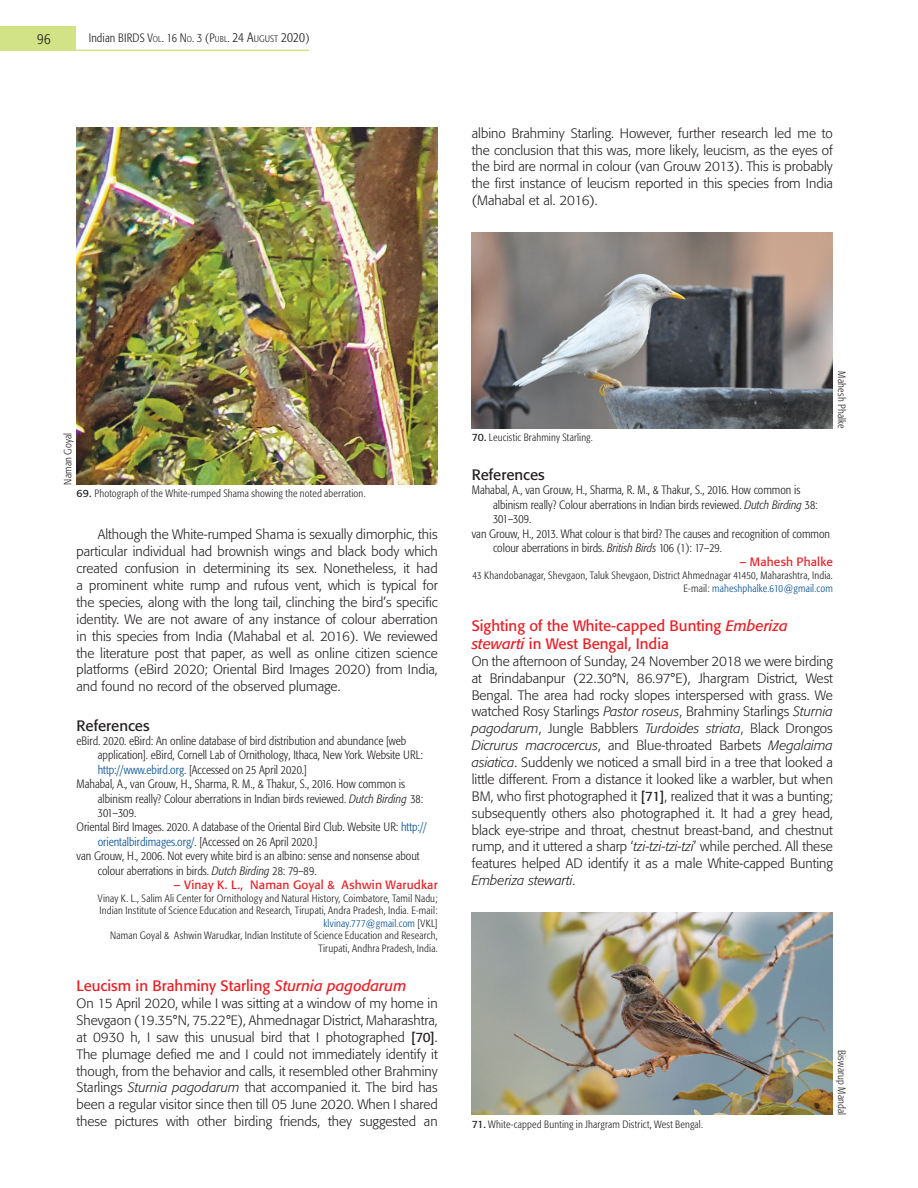
<style>
.page{position:relative;width:918px;height:1188px;background:#fff}
.page>*{position:absolute;margin:0;border:0;box-sizing:border-box;transform-origin:0 0}
.t1{font:15px/18px "Formata";color:#ee1d23}
.t2{font:15px "Formata";color:#231f20}
.t3{font:300 condensed 15px "Formata";color:#231f20}
.t4{font:300 13.5px/16.8px "Formata";color:#231f20;text-align:justify}
.t5{font:300 condensed 12px "Formata";color:#231f20}
.t6{font:12px "Formata";letter-spacing:.015em;color:#ee1d23}
.t7{font:300 condensed 12px "Formata";color:#231f20}
.t8{font:300 condensed 10.5px/12.6px "Formata";letter-spacing:.015em;color:#231f20;text-align:right}
.s1{font-size:8.4px}
.s2{font-size:13.5px}
.s3{font-size:9.45px}
.s4{font-weight:400;font-stretch:normal}
.s5{color:#014d95}
.s6{font-style:italic}
.s7{font-weight:400}
</style>
<div class="page">
<img style="left:77px;top:128px;width:361px;height:357px">
<img style="left:472px;top:232px;width:361px;height:196px">
<img style="left:472px;top:912px;width:361px;height:203px">
<div style="left:0;top:26px;width:76px;height:24px;background:#d2e287"></div>
<hr style="left:0;top:50px;width:309px;height:1px;background:#d2e287">
<p class="t3" style="left:37px;top:30px;width:15px">96</p>
<p class="t5" style="left:89px;top:31px;width:42px">Indian Birds</p>
<p class="t7" style="left:148px;top:31px;width:163px">V<span class="s1">OL</span>. 16 N <span class="s1">O</span>. 3 (P<span class="s1">UBL</span>. <span class="s2">24 A</span><span class="s3">UGUST</span> <span class="s2">2020</span>)</p>
<p class="t4" style="left:472px;top:125px;width:363px">albino Brahminy Starling. However, further research led me to the conclusion that this was, more likely, leucism, as the eyes of the bird are normal in colour (van Grouw 2013). This is probably the first instance of leucism reported in this species from India (Mahabal et al. 2016).</p>
<p class="t8" style="left:62px;top:485px;width:53px;rotate:-90deg">Naman Goyal</p>
<p class="t8" style="left:77px;top:487px;width:291px"><span class="s4">69.</span> Photograph of the White-rumped Shama showing the noted aberration.</p>
<p class="t4" style="left:77px;top:526px;width:363px;text-indent:21px">Although the White-rumped Shama is sexually dimorphic, this particular individual had brownish wings and black body which created confusion in determining its sex. Nonetheless, it had a prominent white rump and rufous vent, which is typical for the species, along with the long tail, clinching the bird’s specific identity. We are not aware of any instance of colour aberration in this species from India (Mahabal et al. 2016). We reviewed the literature post that paper, as well as online citizen science platforms (eBird 2020; Oriental Bird Images 2020) from India, and found no record of the observed plumage.</p>
<p class="t2" style="left:77px;top:716px;width:75px">References</p>
<p class="t5" style="left:77px;top:734px;width:331px">eBird. 2020. eBird: An online database of bird distribution and abundance [web</p>
<p class="t5" style="left:98px;top:748px;width:327px">application]. eBird, Cornell Lab of Ornithology, Ithaca, New York. Website URL:</p>
<p class="t5" style="left:98px;top:763px;width:211px"><span class="s5">http://www.ebird.org</span>. [Accessed on 25 April 2020.]</p>
<p class="t5" style="left:77px;top:777px;width:330px">Mahabal, A., van Grouw, H., Sharma, R. M., &amp; Thakur, S., 2016. How common is</p>
<p class="t5" style="left:98px;top:791px;width:327px">albinism really? Colour aberrations in Indian birds reviewed. <span class="s6">Dutch Birding</span> 38:</p>
<p class="t5" style="left:98px;top:806px;width:40px">301–309.</p>
<p class="t5" style="left:77px;top:820px;width:352px">Oriental Bird Images. 2020. A database of the Oriental Bird Club. Website UR: <span class="s5">http://</span></p>
<p class="t5" style="left:98px;top:835px;width:221px"><span class="s5">orientalbirdimages.org/</span>. [Accessed on 26 April 2020.]</p>
<p class="t5" style="left:77px;top:849px;width:345px">van Grouw, H., 2006. Not every white bird is an albino: sense and nonsense about</p>
<p class="t5" style="left:98px;top:863px;width:220px">colour aberrations in birds. <span class="s6">Dutch Birding</span> 28: 79–89.</p>
<p class="t6" style="left:174px;top:877px;width:266px">– Vinay K. L., Naman Goyal &amp; Ashwin Warudkar</p>
<p class="t8" style="left:98px;top:892px;width:341px">Vinay K. L., Salim Ali Center for Ornithology and Natural History, Coimbatore, Tamil Nadu; Indian Institute of Science Education and Research, Tirupati, Andra Pradesh, India. E-mail: <span class="s5">klvinay.777@gmail.com</span> [VKL]<br>Naman Goyal &amp; Ashwin Warudkar, Indian Institute of Science Education and Research, Tirupati, Andhra Pradesh, India.</p>
<p class="t1" style="left:77px;top:977px;width:331px">Leucism in Brahminy Starling <span class="s6">Sturnia pagodarum</span></p>
<p class="t4" style="left:77px;top:995px;width:363px">On 15 April 2020, while I was sitting at a window of my home in Shevgaon (19.35°N, 75.22°E), Ahmednagar District, Maharashtra, at 0930 h, I saw this unusual bird that I photographed <span class="s7">[70]</span>.<br>The plumage defied me and I could not immediately identify it though, from the behavior and calls, it resembled other Brahminy Starlings <span class="s6">Sturnia pagodarum</span> that accompanied it. The bird has been a regular visitor since then till 05 June 2020. When I shared these pictures with other birding friends, they suggested an</p>
<p class="t8" style="left:848px;top:371px;width:58px;rotate:90deg">Mahesh Phalke</p>
<p class="t8" style="left:472px;top:431px;width:123px"><span class="s4">70.</span> Leucistic Brahminy Starling.</p>
<p class="t2" style="left:472px;top:466px;width:75px">References</p>
<p class="t5" style="left:472px;top:483px;width:330px">Mahabal, A., van Grouw, H., Sharma, R. M., &amp; Thakur, S., 2016. How common is</p>
<p class="t5" style="left:493px;top:498px;width:326px">albinism really? Colour aberrations in Indian birds reviewed. <span class="s6">Dutch Birding</span> 38:</p>
<p class="t5" style="left:493px;top:512px;width:40px">301–309.</p>
<p class="t5" style="left:472px;top:527px;width:360px">van Grouw, H., 2013. What colour is that bird? The causes and recognition of common</p>
<p class="t5" style="left:493px;top:541px;width:231px">colour aberrations in birds. <span class="s6">British Birds</span> 106 (1): 17–29.</p>
<p class="t6" style="left:739px;top:555px;width:95px">– Mahesh Phalke</p>
<p class="t8" style="left:472px;top:569px;width:362px">43 Khandobanagar, Shevgaon, Taluk Shevgaon, District Ahmednagar 41450, Maharashtra, India.<br>E-mail: <span class="s5">maheshphalke.610@gmail.com</span></p>
<p class="t1" style="left:472px;top:617px;width:318px">Sighting of the White-capped Bunting <span class="s6">Emberiza stewarti</span> in West Bengal, India</p>
<p class="t4" style="left:472px;top:653px;width:363px">On the afternoon of Sunday, 24 November 2018 we were birding at Brindabanpur (22.30°N, 86.97°E), Jhargram District, West Bengal. The area had rocky slopes interspersed with grass. We watched Rosy Starlings <span class="s6">Pastor roseus</span>, Brahminy Starlings <span class="s6">Sturnia pagodarum</span>, Jungle Babblers <span class="s6">Turdoides striata</span>, Black Drongos <span class="s6">Dicrurus macrocercus</span>, and Blue-throated Barbets <span class="s6">Megalaima asiatica</span>. Suddenly we noticed a small bird in a tree that looked a little different. From a distance it looked like a warbler, but when BM, who first photographed it <span class="s7">[71]</span>, realized that it was a bunting; subsequently others also photographed it. It had a grey head, black eye-stripe and throat, chestnut breast-band, and chestnut rump, and it uttered a sharp ‘<span class="s6">tzi-tzi-tzi-tzi</span>’ while perched. All these features helped AD identify it as a male White-capped Bunting <span class="s6">Emberiza stewarti</span>.</p>
<p class="t8" style="left:472px;top:1118px;width:233px"><span class="s4">71.</span> White-capped Bunting in Jhargram District, West Bengal.</p>
<p class="t8" style="left:848px;top:1050px;width:67px;rotate:90deg">Biswarup Mandal</p>
</div>
